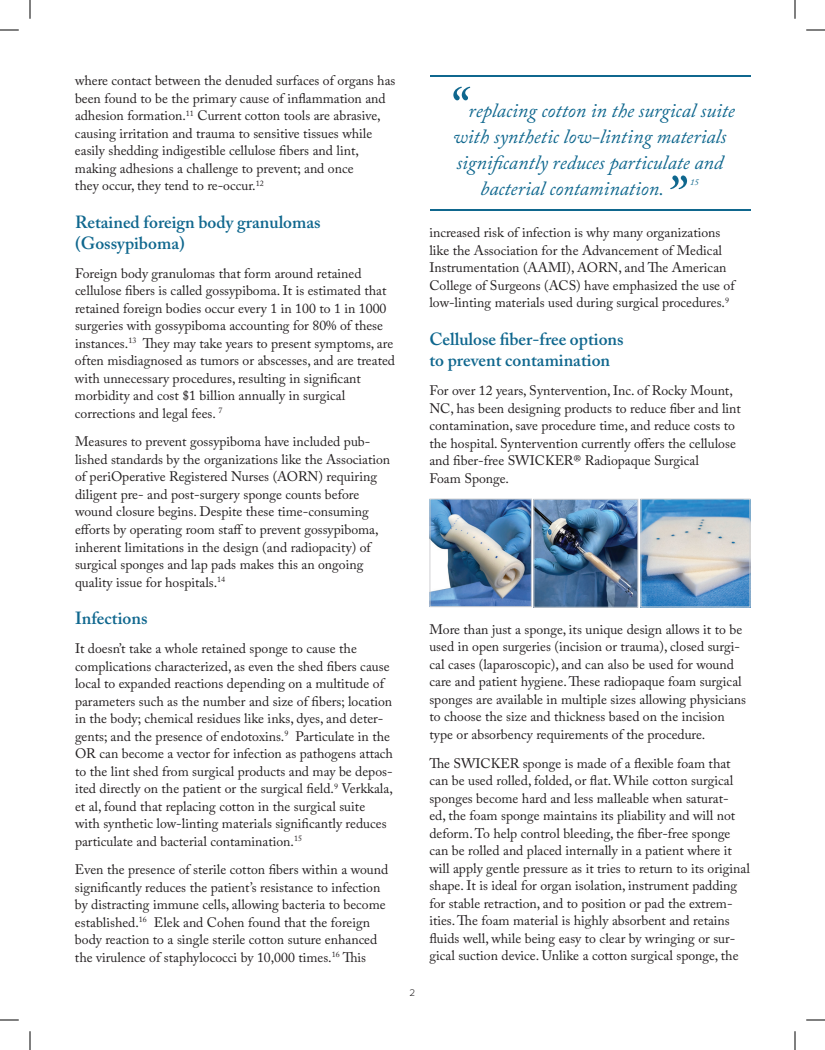
<style>
.page{position:relative;width:825px;height:1050px;background:#fff}
.page>*{position:absolute;margin:0;border:0;box-sizing:border-box;transform-origin:0 0}
.t1{font:italic 60px "Adobe Caslon Pro";color:#0f678e}
.t2{font:italic 20px "Adobe Caslon Pro";color:#0f678e}
.t3{font:600 17.5px/21px "Adobe Caslon Pro";color:#0f678e}
.t4{font:13.75px/17.5px "Adobe Caslon Pro";color:#231f20}
.t5{font:300 10px "Proxima Nova";color:#231f20}
.t6{font:italic 8.75px "Adobe Caslon Pro";color:#0f678e}
</style>
<div class="page">
<img style="left:536px;top:501px;width:100px;height:104px">
<div style="left:534px;top:499px;width:104px;height:108px;border:1px solid #d1d2d4"></div>
<img style="left:432px;top:501px;width:98px;height:104px">
<div style="left:430px;top:499px;width:102px;height:108px;border:1px solid #d1d2d4"></div>
<img style="left:643px;top:501px;width:105px;height:104px">
<div style="left:641px;top:499px;width:109px;height:108px;border:1px solid #d1d2d4"></div>
<hr style="left:430px;top:75px;width:320px;height:2px;background:#0f678e">
<hr style="left:430px;top:209px;width:320px;height:2px;background:#0f678e">
<svg style="left:0;top:29px;width:19px;height:2px"></svg>
<svg style="left:806px;top:29px;width:19px;height:2px"></svg>
<svg style="left:0;top:1019px;width:19px;height:2px"></svg>
<svg style="left:806px;top:1019px;width:19px;height:2px"></svg>
<svg style="left:29px;top:0;width:2px;height:19px"></svg>
<svg style="left:29px;top:1031px;width:2px;height:19px"></svg>
<svg style="left:794px;top:0;width:2px;height:19px"></svg>
<svg style="left:794px;top:1031px;width:2px;height:19px"></svg>
<p class="t4" style="left:75px;top:72px;width:322px">where contact between the denuded surfaces of organs has been found to be the primary cause of inflammation and adhesion formation.<sup>11</sup> Current cotton tools are abrasive, causing irritation and trauma to sensitive tissues while easily shedding indigestible cellulose fibers and lint, making adhesions a challenge to prevent; and once<br>they occur, they tend to re-occur.<sup>12</sup></p>
<p class="t3" style="left:75px;top:211px;width:247px">Retained foreign body granulomas (Gossypiboma)</p>
<p class="t4" style="left:75px;top:264px;width:322px">Foreign body granulomas that form around retained cellulose fibers is called gossypiboma. It is estimated that retained foreign bodies occur every 1 in 100 to 1 in 1000 surgeries with gossypiboma accounting for 80% of these instances.<sup>13</sup> They may take years to present symptoms, are often misdiagnosed as tumors or abscesses, and are treated with unnecessary procedures, resulting in significant morbidity and cost $1 billion annually in surgical corrections and legal fees. <sup>7</sup></p>
<p class="t4" style="left:75px;top:433px;width:317px">Measures to prevent gossypiboma have included pub&shy;lished standards by the organizations like the Association of periOperative Registered Nurses (AORN) requiring diligent pre- and post-surgery sponge counts before wound closure begins. Despite these time-consuming efforts by operating room staff to prevent gossypiboma, inherent limitations in the design (and radiopacity) of surgical sponges and lap pads makes this an ongoing quality issue for hospitals.<sup>14</sup></p>
<p class="t3" style="left:75px;top:608px;width:74px">Infections</p>
<p class="t4" style="left:75px;top:640px;width:320px">It doesn’t take a whole retained sponge to cause the complications characterized, as even the shed fibers cause local to expanded reactions depending on a multitude of parameters such as the number and size of fibers; location in the body; chemical residues like inks, dyes, and deter&shy;gents; and the presence of endotoxins.<sup>9</sup> Particulate in the OR can become a vector for infection as pathogens attach to the lint shed from surgical products and may be depos&shy;ited directly on the patient or the surgical field.<sup>9</sup> Verkkala, et al, found that replacing cotton in the surgical suite with synthetic low-linting materials significantly reduces particulate and bacterial contamination.<sup>15</sup></p>
<p class="t4" style="left:75px;top:861px;width:315px">Even the presence of sterile cotton fibers within a wound significantly reduces the patient’s resistance to infection by distracting immune cells, allowing bacteria to become established.<sup>16</sup> Elek and Cohen found that the foreign body reaction to a single sterile cotton suture enhanced the virulence of staphylococci by 10,000 times.<sup>16</sup> This</p>
<h1 class="t1" style="left:445px;top:72px;width:21px">“</h1>
<h2 class="t2" style="left:469px;top:98px;width:268px">replacing cotton in the surgical suite</h2>
<h2 class="t2" style="left:453px;top:124px;width:275px">with synthetic low-linting materials</h2>
<h2 class="t2" style="left:456px;top:150px;width:268px">significantly reduces particulate and</h2>
<h2 class="t2" style="left:481px;top:177px;width:185px">bacterial contamination.</h2>
<h1 class="t1" style="left:664px;top:161px;width:21px">”</h1>
<p class="t6" style="left:690px;top:177px;width:10px">15</p>
<p class="t4" style="left:429px;top:224px;width:307px">increased risk of infection is why many organizations like the Association for the Advancement of Medical Instrumentation (AAMI), AORN, and The American College of Surgeons (ACS) have emphasized the use of low-linting materials used during surgical procedures.<sup>9</sup></p>
<p class="t3" style="left:429px;top:329px;width:196px">Cellulose fiber-free options to prevent contamination</p>
<p class="t4" style="left:429px;top:382px;width:313px">For over 12 years, Syntervention, Inc. of Rocky Mount, NC, has been designing products to reduce fiber and lint contamination, save procedure time, and reduce costs to the hospital. Syntervention currently offers the cellulose and fiber-free SWICKER® Radiopaque Surgical<br>Foam Sponge.</p>
<p class="t5" style="left:410px;top:985px;width:7px">2</p>
<p class="t4" style="left:429px;top:620px;width:318px">More than just a sponge, its unique design allows it to be used in open surgeries (incision or trauma), closed surgi&shy;cal cases (laparoscopic), and can also be used for wound care and patient hygiene. These radiopaque foam surgical sponges are available in multiple sizes allowing physicians to choose the size and thickness based on the incision type or absorbency requirements of the procedure.</p>
<p class="t4" style="left:429px;top:754px;width:322px">The SWICKER sponge is made of a flexible foam that can be used rolled, folded, or flat. While cotton surgical sponges become hard and less malleable when saturat-<br>ed, the foam sponge maintains its pliability and will not deform. To help control bleeding, the fiber-free sponge can be rolled and placed internally in a patient where it will apply gentle pressure as it tries to return to its original shape. It is ideal for organ isolation, instrument padding for stable retraction, and to position or pad the extrem&shy;ities. The foam material is highly absorbent and retains fluids well, while being easy to clear by wringing or sur&shy;gical suction device. Unlike a cotton surgical sponge, the</p>
</div>
